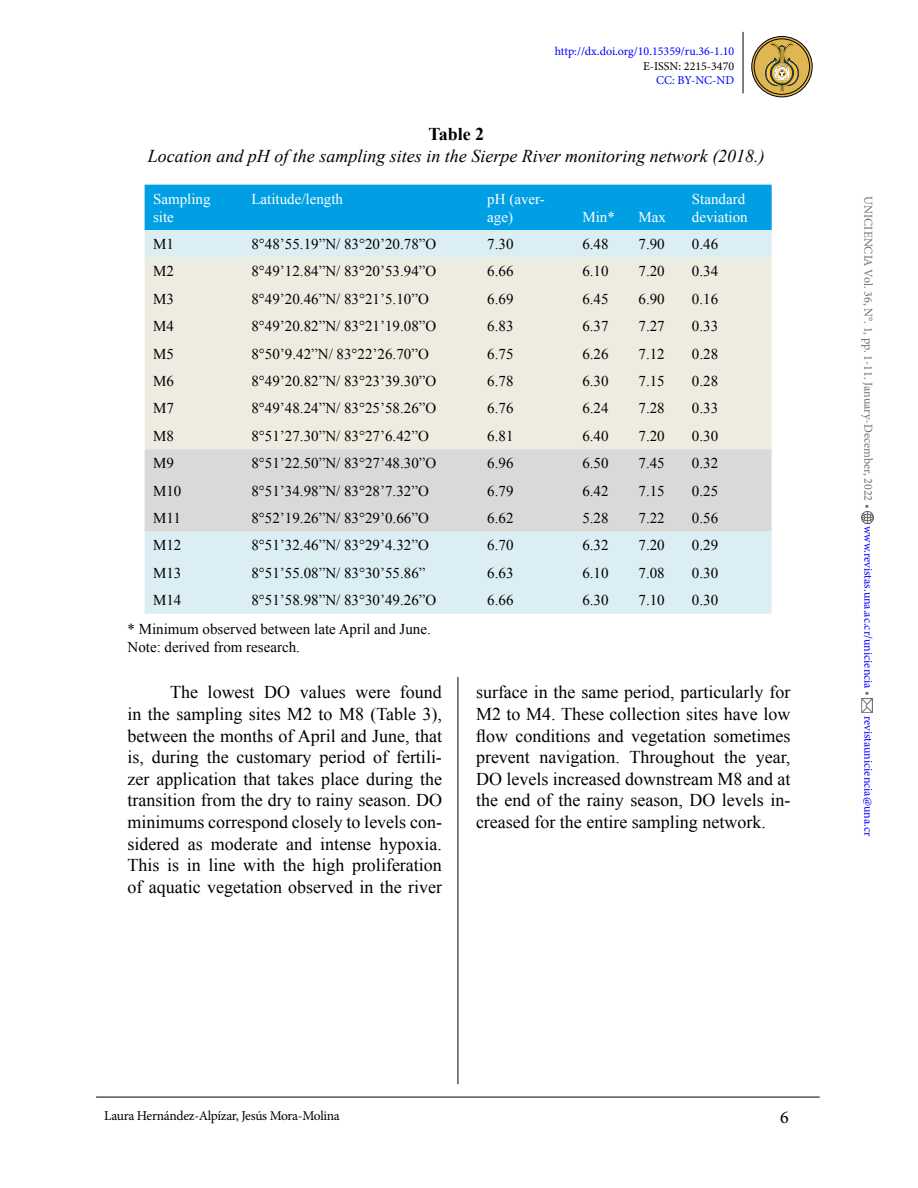
<style>
.page{position:relative;width:918px;height:1188px;background:#fff}
.page>*{position:absolute;margin:0;border:0;box-sizing:border-box;transform-origin:0 0}
.t1{font:18px/21.6px "Times New Roman";color:#000;text-align:justify}
.t2{font:italic 18px "Times New Roman";color:#000}
.t3{font:700 18px "Times New Roman";color:#000}
.t4{font:18px "Minion Pro";color:#000}
.t5{font:15px/18px "Times New Roman";color:#000}
.t6{font:15px/18px "Times New Roman";color:#fff}
.t7{font:13.5px "Minion Pro";letter-spacing:-.025em;color:#000}
.t8{font:12px "Minion Pro";color:#00f}
.t9{font:12px "Minion Pro";color:#706f6f}
.t10{font:12px "Minion Pro";color:#000}
.s1{color:#706f6f}
</style>
<div class="page">
<hr style="left:743px;top:32px;width:1px;height:61px;background:#000">
<hr style="left:458px;top:110px;width:1px;height:974px;background:#000">
<svg style="left:862px;top:511px;width:12px;height:12px"></svg>
<img style="left:862px;top:699px;width:10px;height:14px">
<hr style="left:96px;top:1097px;width:724px;height:1px;background:#000">
<svg style="left:752px;top:37px;width:60px;height:60px"></svg>
<div style="left:754px;top:39px;width:56px;height:56px;border:1px solid #000;border-radius:50%"></div>
<div style="left:751px;top:36px;width:62px;height:61px;border:1px solid #000;border-radius:50%"></div>
<svg style="left:765px;top:42px;width:34px;height:50px;background:#bb9e53"></svg>
<div style="left:443px;top:98px;width:26px;height:579px;background:#fff"></div>
<div style="left:145px;top:185px;width:627px;height:45px;background:#009fe3"></div>
<div style="left:145px;top:230px;width:627px;height:384px;background:#daeef3"></div>
<div style="left:145px;top:257px;width:627px;height:192px;background:#eeece1"></div>
<div style="left:145px;top:449px;width:627px;height:83px;background:#d9d9d9"></div>
<p class="t8" style="left:555px;top:44px;width:181px">http://dx.doi.org/10.15359/ru.36-1.10</p>
<p class="t10" style="left:643px;top:58px;width:93px">E-ISSN: 2215-3470</p>
<p class="t8" style="left:656px;top:72px;width:80px">CC: BY-NC-ND</p>
<p class="t3" style="left:428px;top:122px;width:57px">Table 2</p>
<p class="t2" style="left:148px;top:143px;width:618px">Location and pH of the sampling sites in the Sierpe River monitoring network (2018.)</p>
<p class="t6" style="left:153px;top:189px;width:59px">Sampling site</p>
<p class="t6" style="left:251px;top:189px;width:93px">Latitude/length</p>
<p class="t6" style="left:487px;top:189px;width:59px">pH (aver&shy;age)</p>
<p class="t6" style="left:692px;top:189px;width:57px">Standard deviation</p>
<p class="t6" style="left:582px;top:207px;width:34px">Min*</p>
<p class="t6" style="left:639px;top:207px;width:29px">Max</p>
<p class="t5" style="left:153px;top:235px;width:22px">M1</p>
<p class="t5" style="left:251px;top:235px;width:186px">8°48’55.19”N/ 83°20’20.78”O</p>
<p class="t5" style="left:487px;top:235px;width:28px">7.30</p>
<p class="t5" style="left:582px;top:235px;width:28px">6.48</p>
<p class="t5" style="left:639px;top:235px;width:28px">7.90</p>
<p class="t5" style="left:692px;top:235px;width:28px">0.46</p>
<p class="t5" style="left:153px;top:262px;width:22px">M2</p>
<p class="t5" style="left:251px;top:262px;width:186px">8°49’12.84”N/ 83°20’53.94”O</p>
<p class="t5" style="left:487px;top:262px;width:28px">6.66</p>
<p class="t5" style="left:582px;top:262px;width:28px">6.10</p>
<p class="t5" style="left:639px;top:262px;width:28px">7.20</p>
<p class="t5" style="left:692px;top:262px;width:28px">0.34</p>
<p class="t5" style="left:153px;top:290px;width:22px">M3</p>
<p class="t5" style="left:251px;top:290px;width:179px">8°49’20.46”N/ 83°21’5.10”O</p>
<p class="t5" style="left:487px;top:290px;width:28px">6.69</p>
<p class="t5" style="left:582px;top:290px;width:28px">6.45</p>
<p class="t5" style="left:639px;top:290px;width:28px">6.90</p>
<p class="t5" style="left:692px;top:290px;width:28px">0.16</p>
<p class="t5" style="left:153px;top:317px;width:22px">M4</p>
<p class="t5" style="left:251px;top:317px;width:186px">8°49’20.82”N/ 83°21’19.08”O</p>
<p class="t5" style="left:487px;top:317px;width:28px">6.83</p>
<p class="t5" style="left:582px;top:317px;width:28px">6.37</p>
<p class="t5" style="left:639px;top:317px;width:28px">7.27</p>
<p class="t5" style="left:692px;top:317px;width:28px">0.33</p>
<p class="t5" style="left:153px;top:344px;width:22px">M5</p>
<p class="t5" style="left:251px;top:344px;width:179px">8°50’9.42”N/ 83°22’26.70”O</p>
<p class="t5" style="left:487px;top:344px;width:28px">6.75</p>
<p class="t5" style="left:582px;top:344px;width:28px">6.26</p>
<p class="t5" style="left:639px;top:344px;width:28px">7.12</p>
<p class="t5" style="left:692px;top:344px;width:28px">0.28</p>
<p class="t5" style="left:153px;top:372px;width:22px">M6</p>
<p class="t5" style="left:251px;top:372px;width:186px">8°49’20.82”N/ 83°23’39.30”O</p>
<p class="t5" style="left:487px;top:372px;width:28px">6.78</p>
<p class="t5" style="left:582px;top:372px;width:28px">6.30</p>
<p class="t5" style="left:639px;top:372px;width:28px">7.15</p>
<p class="t5" style="left:692px;top:372px;width:28px">0.28</p>
<p class="t5" style="left:153px;top:399px;width:22px">M7</p>
<p class="t5" style="left:251px;top:399px;width:186px">8°49’48.24”N/ 83°25’58.26”O</p>
<p class="t5" style="left:487px;top:399px;width:28px">6.76</p>
<p class="t5" style="left:582px;top:399px;width:28px">6.24</p>
<p class="t5" style="left:639px;top:399px;width:28px">7.28</p>
<p class="t5" style="left:692px;top:399px;width:28px">0.33</p>
<p class="t5" style="left:153px;top:427px;width:22px">M8</p>
<p class="t5" style="left:251px;top:427px;width:179px">8°51’27.30”N/ 83°27’6.42”O</p>
<p class="t5" style="left:487px;top:427px;width:28px">6.81</p>
<p class="t5" style="left:582px;top:427px;width:28px">6.40</p>
<p class="t5" style="left:639px;top:427px;width:28px">7.20</p>
<p class="t5" style="left:692px;top:427px;width:28px">0.30</p>
<p class="t5" style="left:153px;top:454px;width:22px">M9</p>
<p class="t5" style="left:251px;top:454px;width:186px">8°51’22.50”N/ 83°27’48.30”O</p>
<p class="t5" style="left:487px;top:454px;width:28px">6.96</p>
<p class="t5" style="left:582px;top:454px;width:28px">6.50</p>
<p class="t5" style="left:639px;top:454px;width:28px">7.45</p>
<p class="t5" style="left:692px;top:454px;width:28px">0.32</p>
<p class="t5" style="left:153px;top:481px;width:30px">M10</p>
<p class="t5" style="left:251px;top:481px;width:179px">8°51’34.98”N/ 83°28’7.32”O</p>
<p class="t5" style="left:487px;top:481px;width:28px">6.79</p>
<p class="t5" style="left:582px;top:481px;width:28px">6.42</p>
<p class="t5" style="left:639px;top:481px;width:28px">7.15</p>
<p class="t5" style="left:692px;top:481px;width:28px">0.25</p>
<p class="t5" style="left:153px;top:509px;width:29px">M11</p>
<p class="t5" style="left:251px;top:509px;width:179px">8°52’19.26”N/ 83°29’0.66”O</p>
<p class="t5" style="left:487px;top:509px;width:28px">6.62</p>
<p class="t5" style="left:582px;top:509px;width:28px">5.28</p>
<p class="t5" style="left:639px;top:509px;width:28px">7.22</p>
<p class="t5" style="left:692px;top:509px;width:28px">0.56</p>
<p class="t5" style="left:153px;top:536px;width:30px">M12</p>
<p class="t5" style="left:251px;top:536px;width:179px">8°51’32.46”N/ 83°29’4.32”O</p>
<p class="t5" style="left:487px;top:536px;width:28px">6.70</p>
<p class="t5" style="left:582px;top:536px;width:28px">6.32</p>
<p class="t5" style="left:639px;top:536px;width:28px">7.20</p>
<p class="t5" style="left:692px;top:536px;width:28px">0.29</p>
<p class="t5" style="left:153px;top:564px;width:30px">M13</p>
<p class="t5" style="left:251px;top:564px;width:176px">8°51’55.08”N/ 83°30’55.86”</p>
<p class="t5" style="left:487px;top:564px;width:28px">6.63</p>
<p class="t5" style="left:582px;top:564px;width:28px">6.10</p>
<p class="t5" style="left:639px;top:564px;width:28px">7.08</p>
<p class="t5" style="left:692px;top:564px;width:28px">0.30</p>
<p class="t5" style="left:153px;top:591px;width:30px">M14</p>
<p class="t5" style="left:251px;top:591px;width:186px">8°51’58.98”N/ 83°30’49.26”O</p>
<p class="t5" style="left:487px;top:591px;width:28px">6.66</p>
<p class="t5" style="left:582px;top:591px;width:28px">6.30</p>
<p class="t5" style="left:639px;top:591px;width:28px">7.10</p>
<p class="t5" style="left:692px;top:591px;width:28px">0.30</p>
<p class="t5" style="left:128px;top:620px;width:305px">* Minimum observed between late April and June.<br>Note: derived from research.</p>
<p class="t1" style="left:128px;top:681px;width:316px;text-indent:43px">The lowest DO values were found in the sampling sites M2 to M8 (Table 3), between the months of April and June, that is, during the customary period of fertili&shy;zer application that takes place during the transition from the dry to rainy season. DO minimums correspond closely to levels con&shy;sidered as moderate and intense hypoxia.<br>This is in line with the high proliferation of aquatic vegetation observed in the river</p>
<p class="t1" style="left:476px;top:681px;width:316px">surface in the same period, particularly for M2 to M4. These collection sites have low flow conditions and vegetation sometimes prevent navigation. Throughout the year, DO levels increased downstream M8 and at the end of the rainy season, DO levels in&shy;creased for the entire sampling network.</p>
<p class="t9" style="left:876px;top:196px;width:314px;rotate:90deg">UNICIENCIA Vol. 36, N°. 1, pp. 1-11. January-December, 2022 •</p>
<p class="t8" style="left:876px;top:526px;width:172px;rotate:90deg">www.revistas.una.ac.cr/uniciencia <span class="s1">•</span></p>
<p class="t8" style="left:876px;top:716px;width:122px;rotate:90deg">revistauniciencia@una.cr</p>
<p class="t7" style="left:104px;top:1106px;width:237px">Laura Hernández-Alpízar, Jesús Mora-Molina</p>
<p class="t4" style="left:780px;top:1105px;width:10px">6</p>
</div>
